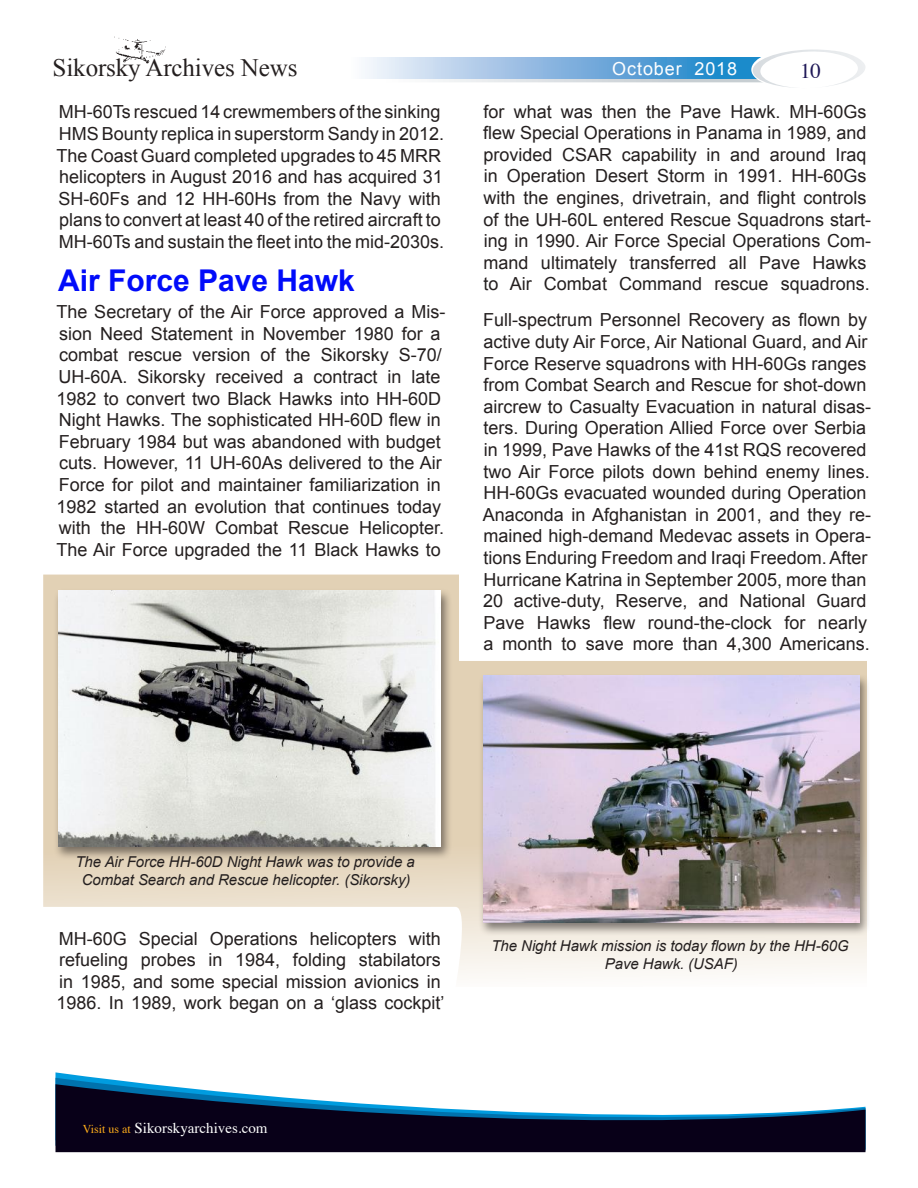
<style>
.page{position:relative;width:918px;height:1188px;background:#fff}
.page>*{position:absolute;margin:0;border:0;box-sizing:border-box;transform-origin:0 0}
.t1{font:700 30px "Arial";color:#000bfa}
.t2{font:25.05px "Times New Roman";letter-spacing:-.005em;color:#241f1f}
.t3{font:21px "Times";color:#1e1756}
.t4{font:18px/21.6px "Arial";color:#241f1f}
.t5{font:18px "Arial";letter-spacing:.05em;color:#fff}
.t6{font:italic 15px/18px "Arial";letter-spacing:-.005em;color:#241f1f;text-align:center}
.t7{font:15px "Times";color:#fff}
.s1{font-size:12px;color:#ffae1a}
</style>
<div class="page">
<svg style="left:56px;top:1078px;width:92px;height:6px"></svg>
<svg style="left:365px;top:49px;width:500px;height:39px"></svg>
<svg style="left:56px;top:1084px;width:810px;height:68px;fill:#080018"></svg>
<img style="left:114px;top:36px;width:52px;height:28px">
<svg style="left:43px;top:575px;width:824px;height:400px"></svg>
<div style="left:53px;top:588px;width:400px;height:273px;background:#241f1f;opacity:.55"></div>
<img style="left:58px;top:590px;width:383px;height:256px">
<div style="left:478px;top:673px;width:393px;height:264px;background:#241f1f;opacity:.55"></div>
<img style="left:483px;top:676px;width:376px;height:247px">
<h2 class="t2" style="left:53px;top:51px;width:246px">Sikorsky Archives News</h2>
<p class="t5" style="left:612px;top:57px;width:126px">October 2018</p>
<p class="t4" style="left:56px;top:101px;width:389px">MH-60Ts rescued 14 crewmembers of the sinking HMS Bounty replica in superstorm Sandy in 2012.<br>The Coast Guard completed upgrades to 45 MRR helicopters in August 2016 and has acquired 31<br>SH-60Fs and 12 HH-60Hs from the Navy with plans to convert at least 40 of the retired aircraft to MH-60Ts and sustain the fleet into the mid-2030s.</p>
<h1 class="t1" style="left:58px;top:261px;width:298px">Air Force Pave Hawk</h1>
<p class="t4" style="left:56px;top:301px;width:391px">The Secretary of the Air Force approved a Mis&shy;sion Need Statement in November 1980 for a combat rescue version of the Sikorsky S-70/ UH-60A. Sikorsky received a contract in late 1982 to convert two Black Hawks into HH-60D Night Hawks. The sophisticated HH-60D flew in February 1984 but was abandoned with budget cuts. However, 11 UH-60As delivered to the Air Force for pilot and maintainer familiarization in 1982 started an evolution that continues today with the HH-60W Combat Rescue Helicopter.<br>The Air Force upgraded the 11 Black Hawks to</p>
<p class="t3" style="left:800px;top:52px;width:22px">10</p>
<p class="t4" style="left:483px;top:101px;width:390px">for what was then the Pave Hawk. MH-60Gs flew Special Operations in Panama in 1989, and provided CSAR capability in and around Iraq in Operation Desert Storm in 1991. HH-60Gs with the engines, drivetrain, and flight controls of the UH-60L entered Rescue Squadrons start&shy;ing in 1990. Air Force Special Operations Com&shy;mand ultimately transferred all Pave Hawks to Air Combat Command rescue squadrons.</p>
<p class="t4" style="left:483px;top:309px;width:390px">Full-spectrum Personnel Recovery as flown by active duty Air Force, Air National Guard, and Air Force Reserve squadrons with HH-60Gs ranges from Combat Search and Rescue for shot-down aircrew to Casualty Evacuation in natural disas&shy;ters. During Operation Allied Force over Serbia in 1999, Pave Hawks of the 41st RQS recovered two Air Force pilots down behind enemy lines.<br>HH-60Gs evacuated wounded during Operation Anaconda in Afghanistan in 2001, and they re&shy;mained high-demand Medevac assets in Opera&shy;tions Enduring Freedom and Iraqi Freedom. After Hurricane Katrina in September 2005, more than 20 active-duty, Reserve, and National Guard Pave Hawks flew round-the-clock for nearly a month to save more than 4,300 Americans.</p>
<p class="t6" style="left:76px;top:853px;width:341px">The Air Force HH-60D Night Hawk was to provide a<br>Combat Search and Rescue helicopter. (Sikorsky)</p>
<p class="t4" style="left:57px;top:928px;width:389px">MH-60G Special Operations helicopters with refueling probes in 1984, folding stabilators in 1985, and some special mission avionics in 1986. In 1989, work began on a ‘glass cockpit’</p>
<p class="t7" style="left:83px;top:1114px;width:186px"><span class="s1">Visit us at</span> Sikorskyarchives.com</p>
<p class="t6" style="left:492px;top:937px;width:359px">The Night Hawk mission is today flown by the HH-60G<br>Pave Hawk. (USAF)</p>
</div>
